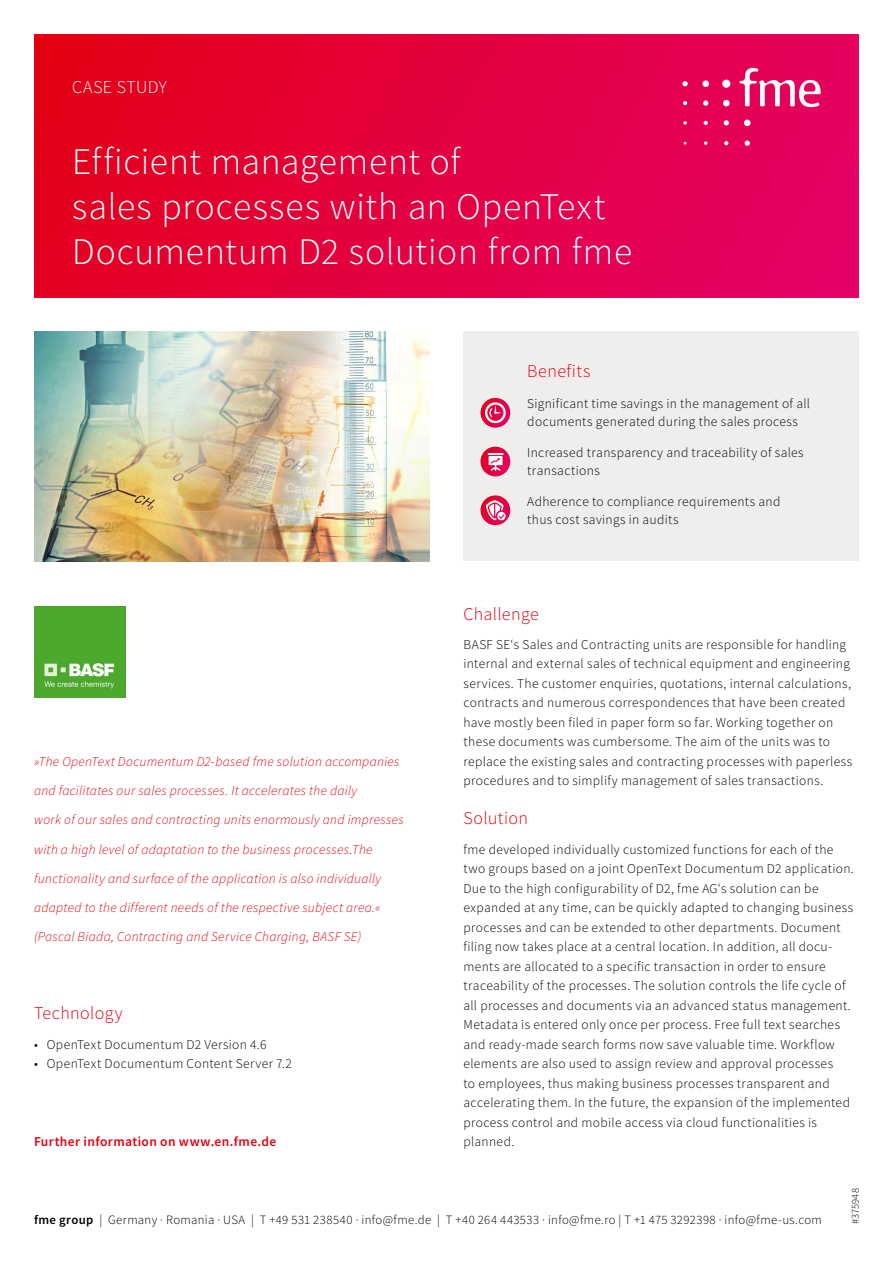
<style>
.page{position:relative;width:893px;height:1263px;background:#fff}
.page>*{position:absolute;margin:0;border:0;box-sizing:border-box;transform-origin:0 0}
.t1{font:300 37.5px/45px "Source Sans Pro";letter-spacing:.02em;color:#fff}
.t2{font:300 18px "Source Sans Pro";letter-spacing:.02em;color:#e3000f}
.t3{font:300 18px "Source Sans Pro";letter-spacing:.02em;color:#fff}
.t4{font:300 13.5px/19.5px "Source Sans Pro";letter-spacing:.025em;color:#000}
.t5{font:italic 300 13.5px/29.2px "Source Sans Pro";letter-spacing:.02em;color:#e3000f}
.t6{font:600 13.5px "Source Sans Pro";letter-spacing:.03em;color:#e3000f}
.t7{font:300 12.75px "Source Sans Pro";letter-spacing:.025em;color:#000}
.t8{font:300 10.5px "Source Sans Pro";letter-spacing:.005em;color:#000}
.s1{font-weight:600}
</style>
<div class="page">
<div style="left:463px;top:332px;width:396px;height:229px;background:#f0eeec"></div>
<div style="left:34px;top:34px;width:825px;height:264px;background:linear-gradient(to right,#e3001b,#e50065)"></div>
<svg style="left:480px;top:398px;width:30px;height:30px"></svg>
<svg style="left:485px;top:402px;width:21px;height:21px"></svg>
<svg style="left:739px;top:68px;width:82px;height:39px"></svg>
<div style="left:722px;top:80px;width:8px;height:8px;background:#fff;border-radius:50%"></div>
<div style="left:702px;top:80px;width:7px;height:7px;background:#fff;border-radius:50%"></div>
<div style="left:723px;top:100px;width:7px;height:6px;background:#fff;border-radius:50%"></div>
<svg style="left:744px;top:120px;width:6px;height:6px"></svg>
<svg style="left:682px;top:81px;width:6px;height:5px"></svg>
<svg style="left:703px;top:100px;width:5px;height:6px"></svg>
<svg style="left:724px;top:120px;width:5px;height:5px"></svg>
<svg style="left:745px;top:141px;width:5px;height:5px"></svg>
<svg style="left:683px;top:101px;width:4px;height:4px"></svg>
<svg style="left:704px;top:121px;width:4px;height:4px"></svg>
<svg style="left:724px;top:141px;width:4px;height:4px"></svg>
<svg style="left:704px;top:141px;width:3px;height:4px"></svg>
<svg style="left:683px;top:121px;width:4px;height:4px"></svg>
<img style="left:34px;top:332px;width:395px;height:229px">
<svg style="left:480px;top:495px;width:30px;height:30px"></svg>
<svg style="left:486px;top:500px;width:20px;height:20px"></svg>
<svg style="left:480px;top:447px;width:30px;height:29px"></svg>
<svg style="left:488px;top:453px;width:16px;height:18px"></svg>
<img style="left:34px;top:606px;width:91px;height:92px">
<h2 class="t3" style="left:72px;top:76px;width:96px">CASE STUDY</h2>
<h1 class="t1" style="left:72px;top:140px;width:562px">Efficient management of<br>sales processes with an OpenText<br>Documentum D2 solution from fme</h1>
<h2 class="t2" style="left:527px;top:360px;width:65px">Benefits</h2>
<p class="t4" style="left:527px;top:395px;width:284px;line-height:18px">Significant time savings in the management of all documents generated during the sales process</p>
<p class="t4" style="left:527px;top:443px;width:278px;line-height:18px">Increased transparency and traceability of sales transactions</p>
<p class="t4" style="left:527px;top:492px;width:255px;line-height:18px">Adherence to compliance requirements and thus cost savings in audits</p>
<h2 class="t2" style="left:463px;top:603px;width:77px">Challenge</h2>
<p class="t4" style="left:463px;top:635px;width:390px">BASF SE‘s Sales and Contracting units are responsible for handling internal and external sales of technical equipment and engineering services. The customer enquiries, quotations, internal calculations, contracts and numerous correspondences that have been created have mostly been filed in paper form so far. Working together on these documents was cumbersome. The aim of the units was to replace the existing sales and contracting processes with paperless procedures and to simplify management of sales transactions.</p>
<h2 class="t2" style="left:463px;top:807px;width:66px">Solution</h2>
<p class="t4" style="left:463px;top:839px;width:392px">fme developed individually customized functions for each of the two groups based on a joint OpenText Documentum D2 application.<br>Due to the high configurability of D2, fme AG‘s solution can be expanded at any time, can be quickly adapted to changing business processes and can be extended to other departments. Document filing now takes place at a central location. In addition, all docu&shy;ments are allocated to a specific transaction in order to ensure traceability of the processes. The solution controls the life cycle of all processes and documents via an advanced status management.<br>Metadata is entered only once per process. Free full text searches and ready-made search forms now save valuable time. Workflow elements are also used to assign review and approval processes<br>to employees, thus making business processes transparent and accelerating them. In the future, the expansion of the implemented process control and mobile access via cloud functionalities is planned.</p>
<p class="t8" style="left:849px;top:1224px;width:38px;rotate:-90deg">#375948</p>
<p class="t5" style="left:34px;top:747px;width:371px">»The OpenText Documentum D2-based fme solution accompanies and facilitates our sales processes. It accelerates the daily<br>work of our sales and contracting units enormously and impresses with a high level of adaptation to the business processes.The functionality and surface of the application is also individually adapted to the different needs of the respective subject area.« (Pascal Biada, Contracting and Service Charging, BASF SE)</p>
<h2 class="t2" style="left:34px;top:1002px;width:90px">Technology</h2>
<p class="t4" style="left:34px;top:1034px;width:234px">• OpenText Documentum D2 Version 4.6</p>
<p class="t4" style="left:34px;top:1054px;width:259px">• OpenText Documentum Content Server 7.2</p>
<p class="t6" style="left:34px;top:1133px;width:244px">Further information on www.en.fme.de</p>
<p class="t7" style="left:34px;top:1212px;width:789px"><span class="s1">fme group</span> | Germany · Romania · USA | T +49 531 238540 · info@fme.de | T +40 264 443533 · info@fme.ro | T +1 475 3292398 · info@fme-us.com</p>
</div>
